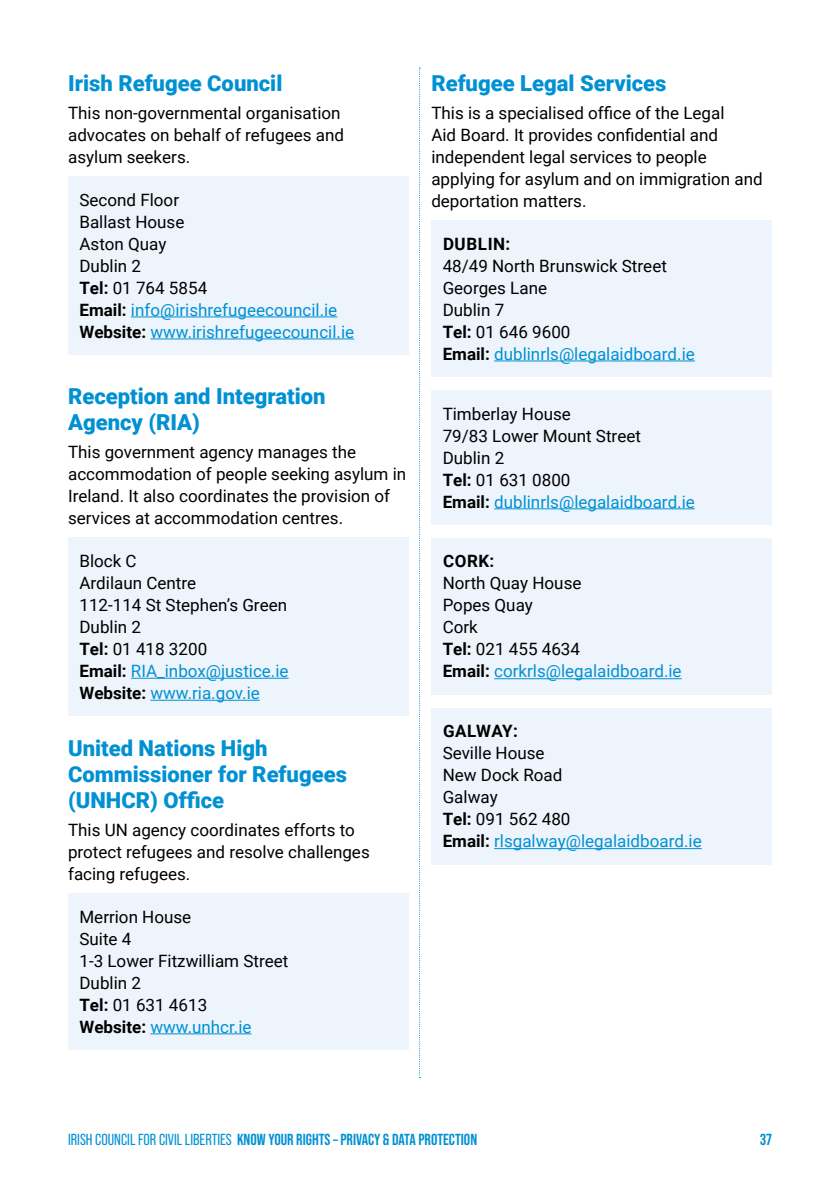
<style>
.page{position:relative;width:840px;height:1191px;background:#fff}
.page>*{position:absolute;margin:0;border:0;box-sizing:border-box;transform-origin:0 0}
.t1{font:900 22px/26px "Roboto";color:#0091d3}
.t2{font:17px/22px "Roboto";color:#000}
.t3{font:17px/22px "Roboto";color:#0091d3}
.t4{font:700 17px "Roboto";letter-spacing:.035em;color:#000}
.t5{font:700 16px "Bebas Neue Pro";color:#0091d3}
.s1{color:#000}
.s2{font-weight:700;color:#000}
.s3{font-weight:700}
.s4{color:#0091d3}
.s5{font-weight:400}
</style>
<div class="page">
<div style="left:68px;top:176px;width:340px;height:179px;background:#edf4fc"></div>
<hr style="left:131px;top:316px;width:206px;height:1px;background:#0091d3">
<hr style="left:150px;top:338px;width:204px;height:1px;background:#0091d3">
<div style="left:68px;top:538px;width:340px;height:178px;background:#edf4fc"></div>
<hr style="left:131px;top:678px;width:157px;height:1px;background:#0091d3">
<hr style="left:150px;top:700px;width:110px;height:1px;background:#0091d3">
<div style="left:68px;top:893px;width:340px;height:156px;background:#edf4fc"></div>
<hr style="left:150px;top:1033px;width:101px;height:1px;background:#0091d3">
<div style="left:431px;top:220px;width:340px;height:157px;background:#edf4fc"></div>
<hr style="left:494px;top:360px;width:200px;height:1px;background:#0091d3">
<div style="left:431px;top:390px;width:340px;height:134px;background:#edf4fc"></div>
<hr style="left:494px;top:508px;width:200px;height:1px;background:#0091d3">
<div style="left:431px;top:538px;width:340px;height:156px;background:#edf4fc"></div>
<hr style="left:494px;top:678px;width:187px;height:1px;background:#0091d3">
<div style="left:431px;top:708px;width:340px;height:156px;background:#edf4fc"></div>
<hr style="left:494px;top:848px;width:207px;height:1px;background:#0091d3">
<svg style="left:419px;top:68px;width:1px;height:1010px"></svg>
<p class="t1" style="left:68px;top:69px;width:216px">Irish Refugee Council</p>
<p class="t2" style="left:68px;top:101px;width:277px">This non-governmental organisation advocates on behalf of refugees and asylum seekers.</p>
<p class="t3" style="left:79px;top:188px;width:276px"><span class="s1">Second Floor<br>Ballast House<br>Aston Quay<br>Dublin 2<br></span><span class="s2">Tel:</span> <span class="s1">01 764 5854<br></span><span class="s2">Email:</span> info@irishrefugeecouncil.ie<br><span class="s2">Website:</span> www.irishrefugeecouncil.ie</p>
<p class="t1" style="left:68px;top:383px;width:259px">Reception and Integration<br>Agency (RIA)</p>
<p class="t2" style="left:68px;top:440px;width:339px">This government agency manages the accommodation of people seeking asylum in Ireland. It also coordinates the provision of services at accommodation centres.</p>
<p class="t2" style="left:79px;top:549px;width:210px">Block C<br>Ardilaun Centre<br>112-114 St Stephen’s Green<br>Dublin 2<br><span class="s3">Tel:</span> 01 418 3200<br><span class="s3">Email:</span> <span class="s4">RIA_inbox@justice.ie<br></span><span class="s3">Website:</span> <span class="s4">www.ria.gov.ie</span></p>
<p class="t1" style="left:68px;top:734px;width:280px">United Nations High<br>Commissioner for Refugees (UNHCR) Office</p>
<p class="t2" style="left:68px;top:818px;width:303px">This UN agency coordinates efforts to protect refugees and resolve challenges facing refugees.</p>
<p class="t2" style="left:79px;top:905px;width:210px">Merrion House<br>Suite 4<br>1-3 Lower Fitzwilliam Street<br>Dublin 2<br><span class="s3">Tel:</span> 01 631 4613<br><span class="s3">Website:</span> <span class="s4">www.unhcr.ie</span></p>
<p class="t1" style="left:431px;top:69px;width:236px">Refugee Legal Services</p>
<p class="t2" style="left:431px;top:101px;width:333px">This is a specialised office of the Legal<br>Aid Board. It provides confidential and independent legal services to people applying for asylum and on immigration and deportation matters.</p>
<p class="t4" style="left:443px;top:232px;width:69px">DUBLIN:</p>
<p class="t2" style="left:442px;top:254px;width:253px">48/49 North Brunswick Street<br>Georges Lane<br>Dublin 7<br><span class="s3">Tel:</span> 01 646 9600<br><span class="s3">Email:</span> <span class="s4">dublinrls@legalaidboard.ie</span></p>
<p class="t2" style="left:442px;top:402px;width:253px">Timberlay House<br>79/83 Lower Mount Street<br>Dublin 2<br><span class="s3">Tel:</span> 01 631 0800<br><span class="s3">Email:</span> <span class="s4">dublinrls@legalaidboard.ie</span></p>
<p class="t4" style="left:443px;top:549px;width:53px">CORK:</p>
<p class="t2" style="left:442px;top:572px;width:240px">North Quay House<br>Popes Quay<br>Cork<br><span class="s3">Tel:</span> 021 455 4634<br><span class="s3">Email:</span> <span class="s4">corkrls@legalaidboard.ie</span></p>
<p class="t4" style="left:443px;top:719px;width:76px">GALWAY:</p>
<p class="t2" style="left:442px;top:741px;width:260px">Seville House<br>New Dock Road<br>Galway<br><span class="s3">Tel:</span> 091 562 480<br><span class="s3">Email:</span> <span class="s4">rlsgalway@legalaidboard.ie</span></p>
<p class="t5" style="left:68px;top:1129px;width:410px"><span class="s5">IRISH COUNCIL FOR CIVIL LIBERTIES</span> KNOW YOUR RIGHTS – PRIVACY &amp; DATA PROTECTION</p>
<p class="t5" style="left:759px;top:1129px;width:13px">37</p>
</div>
